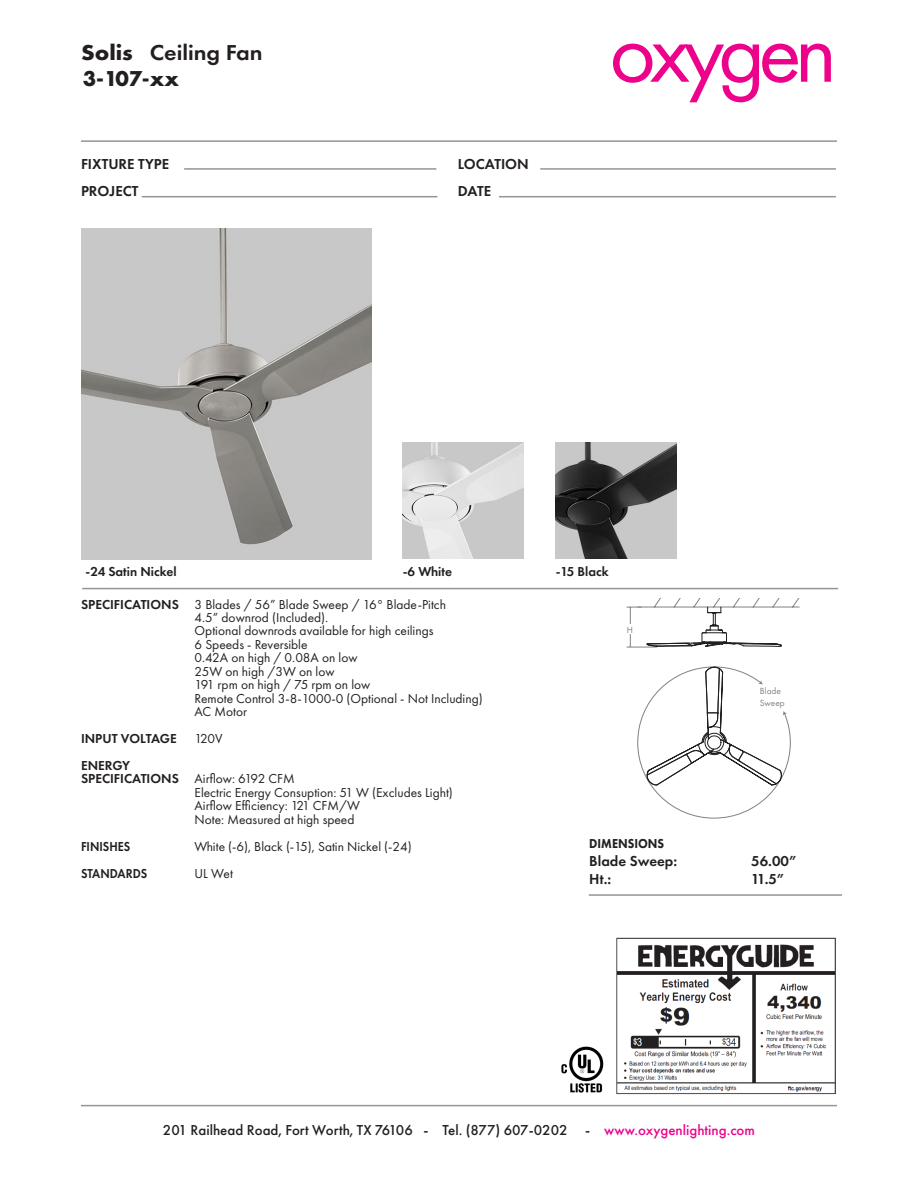
<style>
.page{position:relative;width:918px;height:1188px;background:#fff}
.page>*{position:absolute;margin:0;border:0;box-sizing:border-box;transform-origin:0 0}
.t1{font:89.7px "Futura PT";letter-spacing:-.075em;color:#ed028c}
.t2{font:600 22.35px "Futura PT";color:#231f20;scale:1.07 1}
.t3{font:700 22.35px "Futura PT";color:#231f20}
.t4{font:500 15px "Futura PT";color:#231f20}
.t5{font:600 15px "Futura PT";color:#231f20}
.t6{font:13.5px "Futura PT";color:#231f20}
.t7{font:600 13.5px "Futura PT";color:#231f20}
.t8{font:600 13.5px "Futura PT";color:#231f20;scale:.9 1}
.t9{font:800 13.5px "Futura PT";color:#231f20;scale:.9 1}
.t10{font:9.3px/11.1px "Futura PT";color:#808285}
.s1{font-weight:700}
.s2{color:#ed028c}
</style>
<div class="page">
<hr style="left:81px;top:140px;width:756px;height:2px;background:#939598">
<hr style="left:82px;top:588px;width:756px;height:1px;background:#939598">
<img style="left:81px;top:229px;width:290px;height:330px">
<hr style="left:142px;top:196px;width:295px;height:1px;background:#939598">
<hr style="left:499px;top:196px;width:337px;height:1px;background:#939598">
<hr style="left:540px;top:168px;width:296px;height:2px;background:#939598">
<hr style="left:184px;top:168px;width:252px;height:2px;background:#939598">
<img style="left:403px;top:443px;width:121px;height:116px">
<img style="left:556px;top:443px;width:121px;height:116px">
<hr style="left:81px;top:1105px;width:756px;height:1px;background:#939598">
<svg style="left:627px;top:598px;width:173px;height:221px"></svg>
<hr style="left:589px;top:894px;width:253px;height:2px;background:#939598">
<img style="left:616px;top:937px;width:220px;height:158px">
<img style="left:561px;top:1046px;width:43px;height:47px">
<p class="t2" style="left:81px;top:39px;width:171px"><span class="s1">Solis</span> Ceiling Fan</p>
<p class="t3" style="left:83px;top:64px;width:98px">3-107-xx</p>
<p class="t5" style="left:81px;top:155px;width:90px">FIXTURE TYPE</p>
<p class="t5" style="left:458px;top:155px;width:72px">LOCATION</p>
<p class="t5" style="left:81px;top:182px;width:59px">PROJECT</p>
<p class="t5" style="left:458px;top:182px;width:35px">DATE</p>
<p class="t1" style="left:609px;top:-1px;width:229px">oxygen</p>
<p class="t7" style="left:86px;top:563px;width:93px">-24 Satin Nickel</p>
<p class="t7" style="left:403px;top:563px;width:51px">-6 White</p>
<p class="t7" style="left:556px;top:563px;width:54px">-15 Black</p>
<p class="t7" style="left:81px;top:596px;width:99px">SPECIFICATIONS</p>
<p class="t6" style="left:195px;top:596px;width:253px">3 Blades / 56” Blade Sweep / 16° Blade-Pitch</p>
<p class="t6" style="left:195px;top:610px;width:135px">4.5” downrod (Included).</p>
<p class="t6" style="left:195px;top:623px;width:240px">Optional downrods available for high ceilings</p>
<p class="t6" style="left:195px;top:636px;width:114px">6 Speeds - Reversible</p>
<p class="t6" style="left:195px;top:650px;width:165px">0.42A on high / 0.08A on low</p>
<p class="t6" style="left:195px;top:663px;width:142px">25W on high /3W on low</p>
<p class="t6" style="left:195px;top:677px;width:177px">191 rpm on high / 75 rpm on low</p>
<p class="t6" style="left:195px;top:690px;width:290px">Remote Control 3-8-1000-0 (Optional - Not Including)</p>
<p class="t6" style="left:195px;top:704px;width:54px">AC Motor</p>
<p class="t6" style="left:195px;top:731px;width:30px">120V</p>
<p class="t6" style="left:195px;top:771px;width:102px">Airflow: 6192 CFM</p>
<p class="t6" style="left:195px;top:784px;width:260px">Electric Energy Consuption: 51 W (Excludes Light)</p>
<p class="t6" style="left:195px;top:798px;width:167px">Airflow Efficiency: 121 CFM/W</p>
<p class="t6" style="left:195px;top:811px;width:161px">Note: Measured at high speed</p>
<p class="t6" style="left:195px;top:838px;width:219px">White (-6), Black (-15), Satin Nickel (-24)</p>
<p class="t6" style="left:195px;top:865px;width:40px">UL Wet</p>
<p class="t10" style="left:627px;top:624px;width:8px">H</p>
<p class="t10" style="left:760px;top:686px;width:27px">Blade<br>Sweep</p>
<p class="t7" style="left:81px;top:730px;width:97px">INPUT VOLTAGE</p>
<p class="t7" style="left:81px;top:757px;width:51px">ENERGY</p>
<p class="t7" style="left:81px;top:770px;width:99px">SPECIFICATIONS</p>
<p class="t9" style="left:589px;top:836px;width:85px">DIMENSIONS</p>
<p class="t5" style="left:589px;top:852px;width:89px">Blade Sweep:</p>
<p class="t5" style="left:751px;top:852px;width:47px">56.00”</p>
<p class="t5" style="left:589px;top:870px;width:23px">Ht.:</p>
<p class="t5" style="left:751px;top:870px;width:34px">11.5”</p>
<p class="t8" style="left:81px;top:838px;width:56px">FINISHES</p>
<p class="t8" style="left:81px;top:865px;width:75px">STANDARDS</p>
<p class="t4" style="left:163px;top:1121px;width:594px">201 Railhead Road, Fort Worth, TX 76106 - Tel. (877) 607-0202 - <span class="s2">www.oxygenlighting.com</span></p>
</div>
